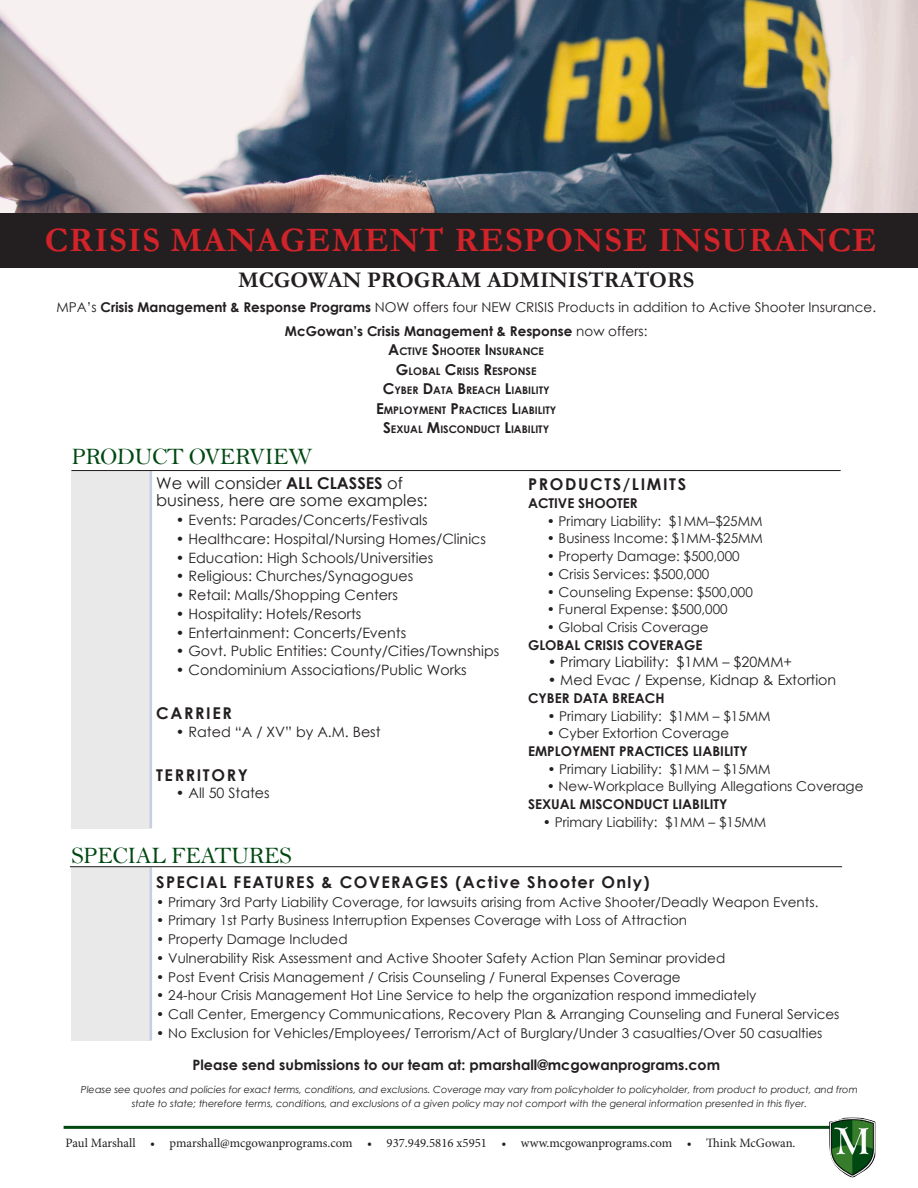
<style>
.page{position:relative;width:918px;height:1188px;background:#fff}
.page>*{position:absolute;margin:0;border:0;box-sizing:border-box;transform-origin:0 0}
.t1{font:700 34.5px "Garamond";letter-spacing:.03em;color:#d1232a}
.t2{font:23.7px "Bell";letter-spacing:-.02em;color:#004812}
.t3{font:700 22.5px "Garamond";color:#231f20}
.t4{font:16.2px "Century Gothic";color:#231f20}
.t5{font:700 16.2px "Century Gothic";letter-spacing:.08em;color:#231f20}
.t6{font:700 16.2px "Century Gothic";letter-spacing:.1em;color:#231f20}
.t7{font:14.25px "Century Gothic";color:#231f20}
.t8{font:700 14.25px "Century Gothic";color:#231f20}
.t9{font:13.5px/24px "Century Gothic";color:#231f20;text-align:center}
.t10{font:700 13.5px "Century Gothic";color:#231f20}
.t11{font:12.75px "Minion Pro";letter-spacing:-.005em;color:#231f20}
.t12{font:700 10.5px "Century Gothic";color:#231f20}
.t13{font:italic 9.75px/14.4px "Century Gothic";color:#231f20;text-align:center}
.s1{font-weight:700}
.s2{font-size:15px}
</style>
<div class="page">
<hr style="left:64px;top:1126px;width:788px;height:3px;background:#004812">
<img style="left:829px;top:1118px;width:46px;height:59px">
<img style="left:0;top:0;width:918px;height:214px">
<hr style="left:71px;top:470px;width:770px;height:1px;background:#231f20">
<hr style="left:70px;top:866px;width:772px;height:1px;background:#231f20">
<hr style="left:150px;top:471px;width:2px;height:357px;background:#20358c">
<hr style="left:150px;top:867px;width:2px;height:174px;background:#20358c">
<div style="left:71px;top:471px;width:79px;height:357px;background:#e9e9e9"></div>
<div style="left:71px;top:867px;width:79px;height:174px;background:#e9e9e9"></div>
<div style="left:0;top:214px;width:918px;height:54px;background:#231f20"></div>
<p class="t1" style="left:45px;top:217px;width:833px">CRISIS MANAGEMENT RESPONSE INSURANCE</p>
<p class="t3" style="left:238px;top:265px;width:458px">MCGOWAN PROGRAM ADMINISTRATORS</p>
<p class="t9" style="left:56px;top:295px;width:821px">MPA’s <span class="s1">Crisis Management &amp; Response Programs</span> NOW offers four NEW CRISIS Products in addition to Active Shooter Insurance.<br><span class="s1">McGowan’s Crisis Management &amp; Response</span> now offers:</p>
<p class="t12" style="left:388px;top:344px;width:157px"><span class="s2">A</span>CTIVE <span class="s2">S</span>HOOTER <span class="s2">I</span> NSURANCE</p>
<p class="t12" style="left:396px;top:363px;width:142px"><span class="s2">G</span>LOBAL <span class="s2">C</span>RISIS <span class="s2">R</span>ESPONSE</p>
<p class="t12" style="left:383px;top:383px;width:169px"><span class="s2">C</span>YBER <span class="s2">D</span>ATA <span class="s2">B</span> REACH <span class="s2">L</span>IABILITY</p>
<p class="t12" style="left:376px;top:402px;width:182px"><span class="s2">E</span>MPLOYMENT <span class="s2">P</span> RACTICES <span class="s2">L</span>IABILITY</p>
<p class="t12" style="left:383px;top:422px;width:168px"><span class="s2">S</span>EXUAL <span class="s2">M</span>ISCONDUCT <span class="s2">L</span>IABILITY</p>
<p class="t2" style="left:71px;top:442px;width:243px">PRODUCT OVERVIEW</p>
<p class="t4" style="left:156px;top:472px;width:248px">We will consider <span class="s1">ALL CLASSES</span> of</p>
<p class="t4" style="left:156px;top:489px;width:273px">business, here are some examples:</p>
<p class="t7" style="left:176px;top:510px;width:253px">• Events: Parades/Concerts/Festivals</p>
<p class="t7" style="left:176px;top:529px;width:312px">• Healthcare: Hospital/Nursing Homes/Clinics</p>
<p class="t7" style="left:176px;top:548px;width:259px">• Education: High Schools/Universities</p>
<p class="t7" style="left:176px;top:566px;width:239px">• Religious: Churches/Synagogues</p>
<p class="t7" style="left:176px;top:585px;width:224px">• Retail: Malls/Shopping Centers</p>
<p class="t7" style="left:176px;top:604px;width:187px">• Hospitality: Hotels/Resorts</p>
<p class="t7" style="left:176px;top:623px;width:232px">• Entertainment: Concerts/Events</p>
<p class="t7" style="left:176px;top:641px;width:325px">• Govt. Public Entities: County/Cities/Townships</p>
<p class="t7" style="left:176px;top:660px;width:292px">• Condominium Associations/Public Works</p>
<p class="t6" style="left:156px;top:701px;width:77px">CARRIER</p>
<p class="t7" style="left:176px;top:722px;width:206px">• Rated “A / XV” by A.M. Best</p>
<p class="t6" style="left:156px;top:762px;width:93px">TERRITORY</p>
<p class="t7" style="left:176px;top:783px;width:95px">• All 50 States</p>
<p class="t2" style="left:71px;top:841px;width:222px">SPECIAL FEATURES</p>
<p class="t6" style="left:528px;top:472px;width:160px">PRODUCTS/LIMITS</p>
<p class="t10" style="left:528px;top:493px;width:111px">ACTIVE SHOOTER</p>
<p class="t9" style="left:547px;top:509px;width:217px">• Primary Liability: $1MM–$25MM</p>
<p class="t9" style="left:547px;top:526px;width:218px">• Business Income: $1MM-$25MM</p>
<p class="t9" style="left:547px;top:544px;width:195px">• Property Damage: $500,000</p>
<p class="t9" style="left:547px;top:562px;width:164px">• Crisis Services: $500,000</p>
<p class="t9" style="left:547px;top:579px;width:208px">• Counseling Expense: $500,000</p>
<p class="t9" style="left:547px;top:597px;width:182px">• Funeral Expense: $500,000</p>
<p class="t9" style="left:547px;top:615px;width:163px">• Global Crisis Coverage</p>
<p class="t10" style="left:528px;top:635px;width:176px">GLOBAL CRISIS COVERAGE</p>
<p class="t7" style="left:548px;top:652px;width:246px">• Primary Liability: $1MM – $20MM+</p>
<p class="t7" style="left:548px;top:670px;width:290px">• Med Evac / Expense, Kidnap &amp; Extortion</p>
<p class="t10" style="left:528px;top:688px;width:138px">CYBER DATA BREACH</p>
<p class="t9" style="left:547px;top:703px;width:225px">• Primary Liability: $1MM – $15MM</p>
<p class="t9" style="left:547px;top:721px;width:184px">• Cyber Extortion Coverage</p>
<p class="t10" style="left:528px;top:741px;width:221px">EMPLOYMENT PRACTICES LIABILITY</p>
<p class="t9" style="left:547px;top:757px;width:225px">• Primary Liability: $1MM – $15MM</p>
<p class="t9" style="left:547px;top:774px;width:318px">• New-Workplace Bullying Allegations Coverage</p>
<p class="t10" style="left:528px;top:794px;width:201px">SEXUAL MISCONDUCT LIABILITY</p>
<p class="t9" style="left:543px;top:810px;width:225px">• Primary Liability: $1MM – $15MM</p>
<p class="t5" style="left:156px;top:870px;width:495px">SPECIAL FEATURES &amp; COVERAGES (Active Shooter Only)</p>
<p class="t9" style="left:156px;top:890px;width:664px">• Primary 3rd Party Liability Coverage, for lawsuits arising from Active Shooter/Deadly Weapon Events.</p>
<p class="t9" style="left:156px;top:908px;width:532px">• Primary 1st Party Business Interruption Expenses Coverage with Loss of Attraction</p>
<p class="t9" style="left:156px;top:927px;width:193px">• Property Damage Included</p>
<p class="t9" style="left:156px;top:946px;width:570px">• Vulnerability Risk Assessment and Active Shooter Safety Action Plan Seminar provided</p>
<p class="t9" style="left:156px;top:965px;width:526px">• Post Event Crisis Management / Crisis Counseling / Funeral Expenses Coverage</p>
<p class="t9" style="left:156px;top:983px;width:602px">• 24-hour Crisis Management Hot Line Service to help the organization respond immediately</p>
<p class="t9" style="left:156px;top:1002px;width:685px">• Call Center, Emergency Communications, Recovery Plan &amp; Arranging Counseling and Funeral Services</p>
<p class="t9" style="left:156px;top:1021px;width:668px">• No Exclusion for Vehicles/Employees/ Terrorism/Act of Burglary/Under 3 casualties/Over 50 casualties</p>
<p class="t8" style="left:193px;top:1054px;width:529px">Please send submissions to our team at: pmarshall@mcgowanprograms.com</p>
<p class="t13" style="left:81px;top:1082px;width:778px">Please see quotes and policies for exact terms, conditions, and exclusions. Coverage may vary from policyholder to policyholder, from product to product, and from state to state; therefore terms, conditions, and exclusions of a given policy may not comport with the general information presented in this flyer.</p>
<p class="t11" style="left:66px;top:1134px;width:731px">Paul Marshall • pmarshall@mcgowanprograms.com • 937.949.5816 x5951 • www.mcgowanprograms.com • Think McGowan.</p>
</div>
